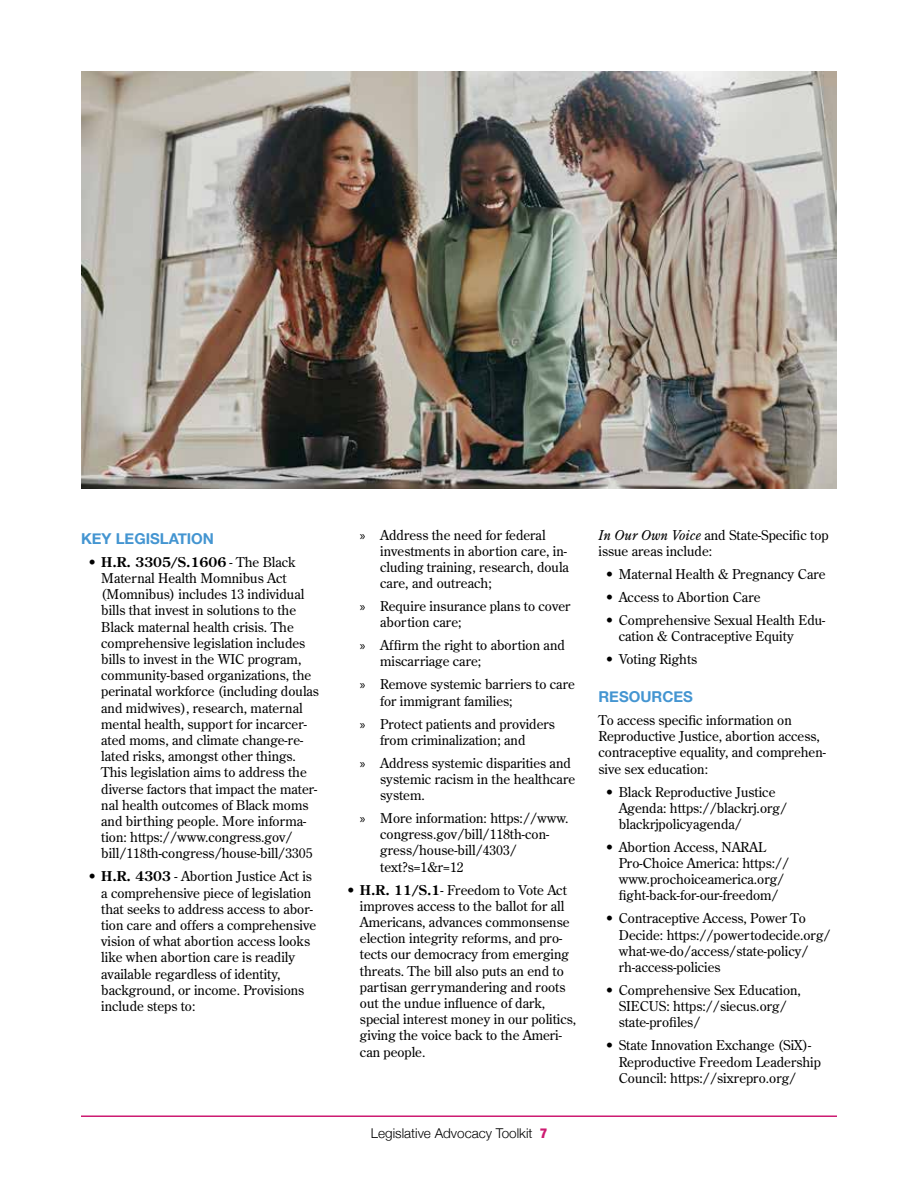
<style>
.page{position:relative;width:918px;height:1188px;background:#fff}
.page>*{position:absolute;margin:0;border:0;box-sizing:border-box;transform-origin:0 0}
.t1{font:700 15px "Helvetica Neue";color:#4495d1}
.t2{font:13.5px/16.2px "Century Old Style Std";color:#000}
.t3{font:300 13.5px "Helvetica Neue";color:#000}
.s1{font-weight:700}
.s2{font-family:"Myriad Pro"}
.s3{font-weight:900;font-stretch:condensed;color:#cd1b71}
.s4{font-style:italic}
</style>
<div class="page">
<img style="left:81px;top:71px;width:756px;height:417px">
<hr style="left:81px;top:1115px;width:756px;height:2px;background:#cd1b71">
<p class="t1" style="left:81px;top:527px;width:135px">KEY LEGISLATION</p>
<p class="t2" style="left:101px;top:554px;width:219px;text-indent:-14px">• <span class="s1">H.R. 3305/S.1606</span> - The Black Maternal Health Momnibus Act (Momnibus) includes 13 individual bills that invest in solutions to the Black maternal health crisis. The comprehensive legislation includes bills to invest in the WIC program, community-based organizations, the perinatal workforce (including doulas and midwives), research, maternal mental health, support for incarcer&shy;ated moms, and climate change-re&shy;lated risks, amongst other things.<br>This legislation aims to address the diverse factors that impact the mater&shy;nal health outcomes of Black moms and birthing people. More informa&shy;tion: https://www.congress.gov/ bill/118th-congress/house-bill/3305</p>
<p class="t2" style="left:101px;top:868px;width:216px;text-indent:-14px">• <span class="s1">H.R. 4303</span> - Abortion Justice Act is a comprehensive piece of legislation that seeks to address access to abor&shy;tion care and offers a comprehensive vision of what abortion access looks like when abortion care is readily available regardless of identity, background, or income. Provisions include steps to:</p>
<p class="t2" style="left:380px;top:526px;width:190px;text-indent:-20px"><span class="s2">»</span> Address the need for federal investments in abortion care, in&shy;cluding training, research, doula care, and outreach;</p>
<p class="t2" style="left:380px;top:598px;width:192px;text-indent:-20px"><span class="s2">»</span> Require insurance plans to cover abortion care;</p>
<p class="t2" style="left:380px;top:637px;width:186px;text-indent:-20px"><span class="s2">»</span> Affirm the right to abortion and miscarriage care;</p>
<p class="t2" style="left:380px;top:676px;width:196px;text-indent:-20px"><span class="s2">»</span> Remove systemic barriers to care for immigrant families;</p>
<p class="t2" style="left:380px;top:715px;width:176px;text-indent:-20px"><span class="s2">»</span> Protect patients and providers from criminalization; and</p>
<p class="t2" style="left:380px;top:755px;width:197px;text-indent:-20px"><span class="s2">»</span> Address systemic disparities and systemic racism in the healthcare system.</p>
<p class="t2" style="left:380px;top:810px;width:190px;text-indent:-20px"><span class="s2">»</span> More information: https://www. congress.gov/bill/118th-con&shy;gress/house-bill/4303/ text?s=1&amp;r=12</p>
<p class="t2" style="left:360px;top:881px;width:218px;text-indent:-14px">• <span class="s1">H.R. 11/S.1</span>- Freedom to Vote Act improves access to the ballot for all Americans, advances commonsense election integrity reforms, and pro&shy;tects our democracy from emerging threats. The bill also puts an end to partisan gerrymandering and roots out the undue influence of dark, special interest money in our politics, giving the voice back to the Ameri&shy;can people.</p>
<p class="t3" style="left:371px;top:1123px;width:178px">Legislative Advocacy Toolkit <span class="s3">7</span></p>
<p class="t2" style="left:598px;top:526px;width:232px"><span class="s4">In Our Own Voice</span> and State-Specific top issue areas include:</p>
<p class="t2" style="left:605px;top:566px;width:222px">• Maternal Health &amp; Pregnancy Care</p>
<p class="t2" style="left:605px;top:588px;width:157px">• Access to Abortion Care</p>
<p class="t2" style="left:619px;top:611px;width:208px;text-indent:-14px">• Comprehensive Sexual Health Edu&shy;cation &amp; Contraceptive Equity</p>
<p class="t2" style="left:605px;top:651px;width:93px">• Voting Rights</p>
<p class="t1" style="left:598px;top:685px;width:96px">RESOURCES</p>
<p class="t2" style="left:598px;top:712px;width:229px">To access specific information on Reproductive Justice, abortion access, contraceptive equality, and comprehen&shy;sive sex education:</p>
<p class="t2" style="left:619px;top:783px;width:170px;text-indent:-14px">• Black Reproductive Justice<br>Agenda: https://blackrj.org/ blackrjpolicyagenda/</p>
<p class="t2" style="left:619px;top:839px;width:172px;text-indent:-14px">• Abortion Access, NARAL<br>Pro-Choice America: https:// www.prochoiceamerica.org/ fight-back-for-our-freedom/</p>
<p class="t2" style="left:619px;top:910px;width:213px;text-indent:-14px">• Contraceptive Access, Power To<br>Decide: https://powertodecide.org/ what-we-do/access/state-policy/ rh-access-policies</p>
<p class="t2" style="left:619px;top:982px;width:184px;text-indent:-14px">• Comprehensive Sex Education,<br>SIECUS: https://siecus.org/ state-profiles/</p>
<p class="t2" style="left:619px;top:1037px;width:204px;text-indent:-14px">• State Innovation Exchange (SiX)-<br>Reproductive Freedom Leadership<br>Council: https://sixrepro.org/</p>
</div>
